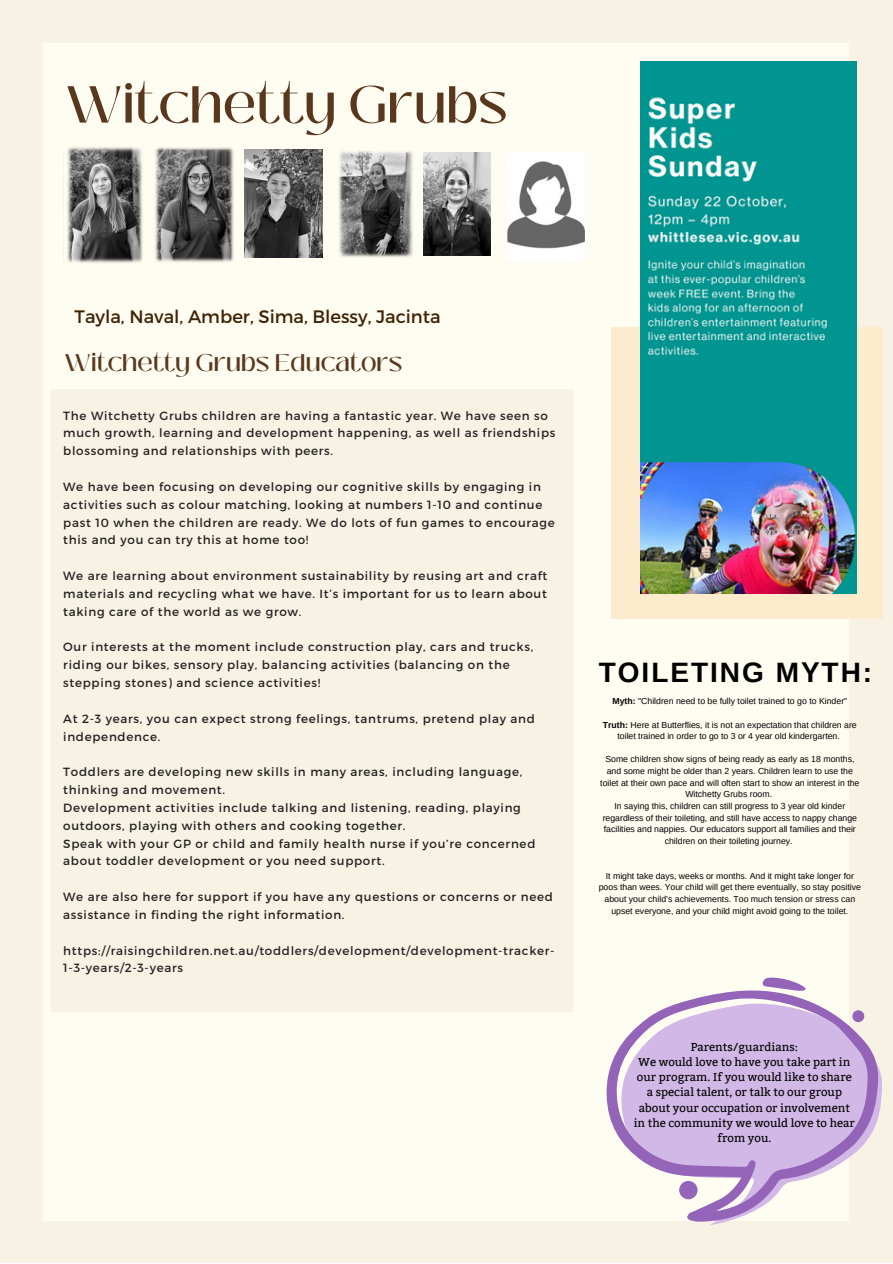
<style>
.page{position:relative;width:893px;height:1264px;background:#fff}
.page>*{position:absolute;margin:0;border:0;box-sizing:border-box;transform-origin:0 0}
.t1{font:500 51.75px "Black Mango";color:#59371c}
.t2{font:700 28.05px "Arimo";letter-spacing:.07em;color:#000}
.t3{font:500 24px "Black Mango";color:#59371c}
.t4{font:18px "Montserrat";color:#402104}
.t5{font:11.85px/17.9px "Montserrat";letter-spacing:.06em;color:#222}
.t6{font:11.4px/15.3px "Bitter";color:#000;text-align:center}
.t7{font:8.7px/11.7px "Arimo";color:#000;text-align:center}
.s1{font-weight:700}
</style>
<div class="page">
<div style="left:0;top:0;width:892px;height:1262px;background:#f8f2e5"></div>
<div style="left:43px;top:43px;width:806px;height:1177px;background:#fffcf2"></div>
<div style="left:611px;top:328px;width:271px;height:291px;background:#fceccd"></div>
<div style="left:52px;top:390px;width:520px;height:622px;background:#f8f2e5"></div>
<svg style="left:605px;top:977px;width:273px;height:244px;fill:#d2b8e6"></svg>
<img style="left:63px;top:147px;width:80px;height:116px">
<img style="left:244px;top:150px;width:79px;height:108px">
<img style="left:338px;top:151px;width:75px;height:106px">
<img style="left:155px;top:147px;width:79px;height:115px">
<img style="left:640px;top:62px;width:216px;height:532px">
<img style="left:507px;top:152px;width:77px;height:108px">
<img style="left:423px;top:152px;width:68px;height:104px">
<p class="t1" style="left:65px;top:66px;width:443px">Witchetty Grubs</p>
<p class="t4" style="left:75px;top:304px;width:367px">Tayla, Naval, Amber, Sima, Blessy, Jacinta</p>
<p class="t3" style="left:65px;top:344px;width:339px">Witchetty Grubs Educators</p>
<p class="t5" style="left:63px;top:406px;width:493px">The Witchetty Grubs children are having a fantastic year. We have seen so much growth, learning and development happening, as well as friendships blossoming and relationships with peers.</p>
<p class="t5" style="left:63px;top:477px;width:493px">We have been focusing on developing our cognitive skills by engaging in activities such as colour matching, looking at numbers 1-10 and continue past 10 when the children are ready. We do lots of fun games to encourage this and you can try this at home too!</p>
<p class="t5" style="left:63px;top:566px;width:485px;text-align:justify">We are learning about environment sustainability by reusing art and craft materials and recycling what we have. It’s important for us to learn about taking care of the world as we grow.</p>
<p class="t5" style="left:63px;top:637px;width:471px">Our interests at the moment include construction play, cars and trucks, riding our bikes, sensory play, balancing activities (balancing on the stepping stones) and science activities!</p>
<p class="t5" style="left:63px;top:709px;width:473px">At 2-3 years, you can expect strong feelings, tantrums, pretend play and independence.</p>
<p class="t5" style="left:63px;top:762px;width:460px">Toddlers are developing new skills in many areas, including language, thinking and movement.</p>
<p class="t5" style="left:63px;top:798px;width:459px">Development activities include talking and listening, reading, playing outdoors, playing with others and cooking together.</p>
<p class="t5" style="left:63px;top:833px;width:473px">Speak with your GP or child and family health nurse if you’re concerned about toddler development or you need support.</p>
<p class="t5" style="left:63px;top:887px;width:491px">We are also here for support if you have any questions or concerns or need assistance in finding the right information.</p>
<p class="t5" style="left:63px;top:940px;width:493px">https://raisingchildren.net.au/toddlers/development/development-tracker-<br>1-3-years/2-3-years</p>
<p class="t2" style="left:598px;top:657px;width:275px">TOILETING MYTH:</p>
<p class="t7" style="left:612px;top:695px;width:236px"><span class="s1">Myth:</span> "Children need to be fully toilet trained to go to Kinder"</p>
<p class="t7" style="left:603px;top:718px;width:255px"><span class="s1">Truth:</span> Here at Butterflies, it is not an expectation that children are toilet trained in order to go to 3 or 4 year old kindergarten.</p>
<p class="t7" style="left:600px;top:753px;width:261px">Some children show signs of being ready as early as 18 months, and some might be older than 2 years. Children learn to use the toilet at their own pace and will often start to show an interest in the Witchetty Grubs room.</p>
<p class="t7" style="left:602px;top:800px;width:256px">In saying this, children can still progress to 3 year old kinder regardless of their toileting, and still have access to nappy change facilities and nappies. Our educators support all families and their children on their toileting journey.</p>
<p class="t7" style="left:598px;top:869px;width:264px">It might take days, weeks or months. And it might take longer for poos than wees. Your child will get there eventually, so stay positive about your child’s achievements. Too much tension or stress can upset everyone, and your child might avoid going to the toilet.</p>
<p class="t6" style="left:690px;top:1039px;width:109px">Parents/guardians:</p>
<p class="t6" style="left:633px;top:1054px;width:223px">We would love to have you take part in our program. If you would like to share a special talent, or talk to our group about your occupation or involvement in the community we would love to hear from you.</p>
</div>
